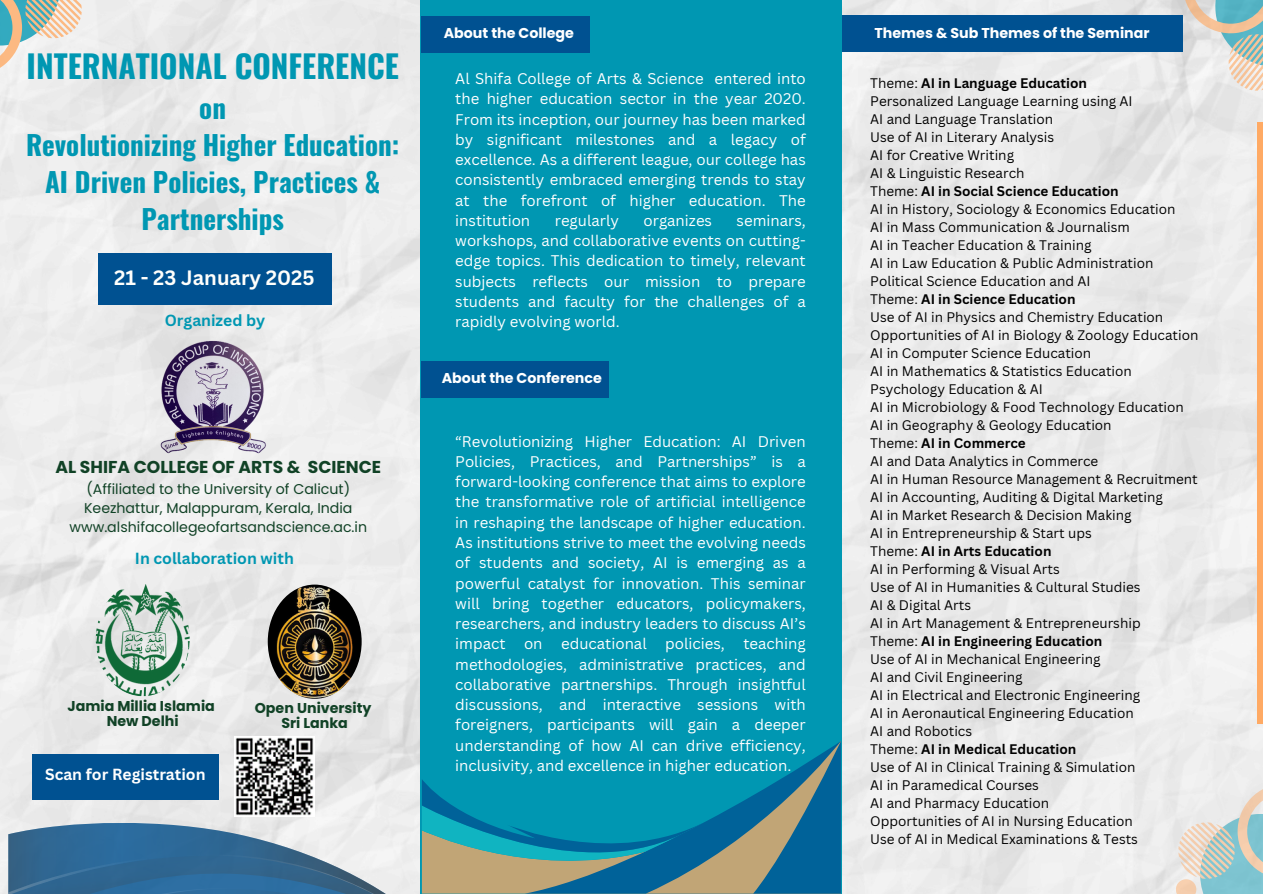
<style>
.page{position:relative;width:1263px;height:894px;background:#fff}
.page>*{position:absolute;margin:0;border:0;box-sizing:border-box;transform-origin:0 0}
.t1{font:700 31.5px "Oswald";color:#0097b2}
.t2{font:700 27px/37.2px "Oswald";color:#0097b2;text-align:center}
.t3{font:700 20.1px "Canva Sans";color:#fffffc}
.t4{font:700 17.25px "Poppins";color:#114226}
.t5{font:700 15.6px "Canva Sans";color:#0097b2}
.t6{font:700 15.6px "Canva Sans";color:#fff}
.t7{font:15px/20.2px "Canva Sans";color:#fff;text-align:justify}
.t8{font:14.25px/19.2px "Poppins";color:#114226;text-align:center}
.t9{font:700 14.25px "Poppins";color:#fff}
.t10{font:700 14.25px/14.7px "Poppins";color:#114226;text-align:center}
.t11{font:13.5px "Canva Sans";color:#000}
.t12{font:700 13.5px "Canva Sans";color:#000}
.s1{font-weight:400}
</style>
<div class="page">
<img style="left:0;top:0;width:1263px;height:893px">
<div style="left:98px;top:253px;width:234px;height:51px;background:#005191"></div>
<img style="left:156px;top:320px;width:114px;height:140px">
<div style="left:420px;top:0;width:422px;height:893px;background:#0097b2"></div>
<img style="left:234px;top:736px;width:80px;height:4px">
<div style="left:1257px;top:122px;width:6px;height:601px;background:#ffaa64"></div>
<div style="left:421px;top:16px;width:169px;height:36px;background:#005191"></div>
<div style="left:421px;top:361px;width:187px;height:36px;background:#005191"></div>
<div style="left:842px;top:16px;width:340px;height:36px;background:#005191"></div>
<img style="left:96px;top:582px;width:94px;height:114px;border-radius:50%">
<svg style="left:0;top:0;width:82px;height:75px"></svg>
<svg style="left:1182px;top:0;width:81px;height:93px;background:#cad3cd"></svg>
<svg style="left:1176px;top:783px;width:87px;height:110px;background:#cbd7d3"></svg>
<svg style="left:8px;top:740px;width:833px;height:153px"></svg>
<img style="left:268px;top:584px;width:94px;height:114px;border-radius:50%">
<h3 class="t1" style="left:27px;top:42px;width:374px">INTERNATIONAL CONFERENCE</h3>
<h3 class="t2" style="left:26px;top:88px;width:375px">on<br>Revolutionizing Higher Education:<br>AI Driven Policies, Practices &amp;<br>Partnerships</h3>
<p class="t3" style="left:114px;top:263px;width:202px">21 - 23 January 2025</p>
<p class="t5" style="left:165px;top:309px;width:102px">Organized by</p>
<p class="t4" style="left:55px;top:455px;width:327px">AL SHIFA COLLEGE OF ARTS &amp; SCIENCE</p>
<p class="t8" style="left:69px;top:479px;width:299px">(Affiliated to the University of Calicut)<br>Keezhattur, Malappuram, Kerala, India www.alshifacollegeofartsandscience.ac.in</p>
<p class="t5" style="left:135px;top:547px;width:160px">In collaboration with</p>
<p class="t10" style="left:68px;top:698px;width:149px">Jamia Millia Islamia<br>New Delhi</p>
<p class="t10" style="left:255px;top:700px;width:118px">Open University<br>Sri Lanka</p>
<p class="t6" style="left:45px;top:763px;width:162px">Scan for Registration</p>
<p class="t9" style="left:444px;top:23px;width:132px">About the College</p>
<p class="t7" style="left:455px;top:68px;width:352px">Al Shifa College of Arts &amp; Science entered into the higher education sector in the year 2020.<br>From its inception, our journey has been marked by significant milestones and a legacy of excellence. As a different league, our college has consistently embraced emerging trends to stay at the forefront of higher education. The institution</p>
<p class="t7" style="left:455px;top:210px;width:352px;text-indent:281px">seminars, workshops, and collaborative events on cutting&shy;edge topics. This dedication to timely, relevant subjects reflects our mission to prepare students and faculty for the challenges of a rapidly evolving world.</p>
<p class="t7" style="left:555px;top:210px;width:66px">regularly</p>
<p class="t7" style="left:643px;top:210px;width:70px">organizes</p>
<p class="t9" style="left:442px;top:368px;width:162px">About the Conference</p>
<p class="t7" style="left:455px;top:430px;width:352px">“Revolutionizing Higher Education: AI Driven Policies, Practices, and Partnerships” is a forward-looking conference that aims to explore the transformative role of artificial intelligence in reshaping the landscape of higher education.<br>As institutions strive to meet the evolving needs of students and society, AI is emerging as a powerful catalyst for innovation. This seminar will bring together educators, policymakers, researchers, and industry leaders to discuss AI’s impact on educational policies, teaching methodologies, administrative practices, and collaborative partnerships. Through insightful discussions, and interactive sessions with foreigners, participants will gain a deeper understanding of how AI can drive efficiency, inclusivity, and excellence in higher education.</p>
<p class="t9" style="left:874px;top:23px;width:277px">Themes &amp; Sub Themes of the Seminar</p>
<h4 class="t12" style="left:870px;top:73px;width:218px"><span class="s1">Theme:</span> AI in Language Education</h4>
<h3 class="t11" style="left:870px;top:91px;width:264px">Personalized Language Learning using AI</h3>
<h4 class="t11" style="left:870px;top:109px;width:184px">AI and Language Translation</h4>
<p class="t11" style="left:870px;top:127px;width:186px">Use of AI in Literary Analysis</p>
<h1 class="t11" style="left:870px;top:145px;width:145px">AI for Creative Writing</h1>
<h2 class="t11" style="left:870px;top:163px;width:156px">AI &amp; Linguistic Research</h2>
<h3 class="t12" style="left:870px;top:181px;width:250px"><span class="s1">Theme:</span> AI in Social Science Education</h3>
<p class="t11" style="left:870px;top:199px;width:307px">AI in History, Sociology &amp; Economics Education</p>
<h3 class="t11" style="left:870px;top:217px;width:261px">AI in Mass Communication &amp; Journalism</h3>
<p class="t11" style="left:870px;top:235px;width:223px">AI in Teacher Education &amp; Training</p>
<p class="t11" style="left:870px;top:253px;width:285px">AI in Law Education &amp; Public Administration</p>
<h3 class="t11" style="left:870px;top:271px;width:222px">Political Science Education and AI</h3>
<h3 class="t12" style="left:870px;top:289px;width:207px"><span class="s1">Theme:</span> AI in Science Education</h3>
<p class="t11" style="left:870px;top:307px;width:295px">Use of AI in Physics and Chemistry Education</p>
<h3 class="t11" style="left:870px;top:325px;width:330px">Opportunities of AI in Biology &amp; Zoology Education</h3>
<p class="t11" style="left:870px;top:343px;width:222px">AI in Computer Science Education</p>
<p class="t11" style="left:870px;top:361px;width:263px">AI in Mathematics &amp; Statistics Education</p>
<p class="t11" style="left:870px;top:379px;width:174px">Psychology Education &amp; AI</p>
<p class="t11" style="left:870px;top:397px;width:315px">AI in Microbiology &amp; Food Technology Education</p>
<p class="t11" style="left:870px;top:415px;width:243px">AI in Geography &amp; Geology Education</p>
<p class="t12" style="left:870px;top:433px;width:157px"><span class="s1">Theme:</span> AI in Commerce</p>
<p class="t11" style="left:870px;top:451px;width:230px">AI and Data Analytics in Commerce</p>
<p class="t11" style="left:870px;top:469px;width:329px">AI in Human Resource Management &amp; Recruitment</p>
<p class="t11" style="left:870px;top:487px;width:294px">AI in Accounting, Auditing &amp; Digital Marketing</p>
<p class="t11" style="left:870px;top:505px;width:263px">AI in Market Research &amp; Decision Making</p>
<p class="t11" style="left:870px;top:523px;width:223px">AI in Entrepreneurship &amp; Start ups</p>
<p class="t12" style="left:870px;top:541px;width:183px"><span class="s1">Theme:</span> AI in Arts Education</p>
<p class="t11" style="left:870px;top:559px;width:191px">AI in Performing &amp; Visual Arts</p>
<p class="t11" style="left:870px;top:577px;width:272px">Use of AI in Humanities &amp; Cultural Studies</p>
<p class="t11" style="left:870px;top:595px;width:102px">AI &amp; Digital Arts</p>
<p class="t11" style="left:870px;top:613px;width:272px">AI in Art Management &amp; Entrepreneurship</p>
<p class="t12" style="left:870px;top:631px;width:234px"><span class="s1">Theme:</span> AI in Engineering Education</p>
<p class="t11" style="left:870px;top:649px;width:232px">Use of AI in Mechanical Engineering</p>
<p class="t11" style="left:870px;top:667px;width:154px">AI and Civil Engineering</p>
<p class="t11" style="left:870px;top:685px;width:271px">AI in Electrical and Electronic Engineering</p>
<p class="t11" style="left:870px;top:703px;width:265px">AI in Aeronautical Engineering Education</p>
<p class="t11" style="left:870px;top:721px;width:103px">AI and Robotics</p>
<p class="t12" style="left:870px;top:739px;width:208px"><span class="s1">Theme:</span> AI in Medical Education</p>
<p class="t11" style="left:870px;top:757px;width:267px">Use of AI in Clinical Training &amp; Simulation</p>
<p class="t11" style="left:870px;top:775px;width:170px">AI in Paramedical Courses</p>
<p class="t11" style="left:870px;top:793px;width:180px">AI and Pharmacy Education</p>
<p class="t11" style="left:870px;top:811px;width:264px">Opportunities of AI in Nursing Education</p>
<p class="t11" style="left:870px;top:829px;width:269px">Use of AI in Medical Examinations &amp; Tests</p>
</div>
